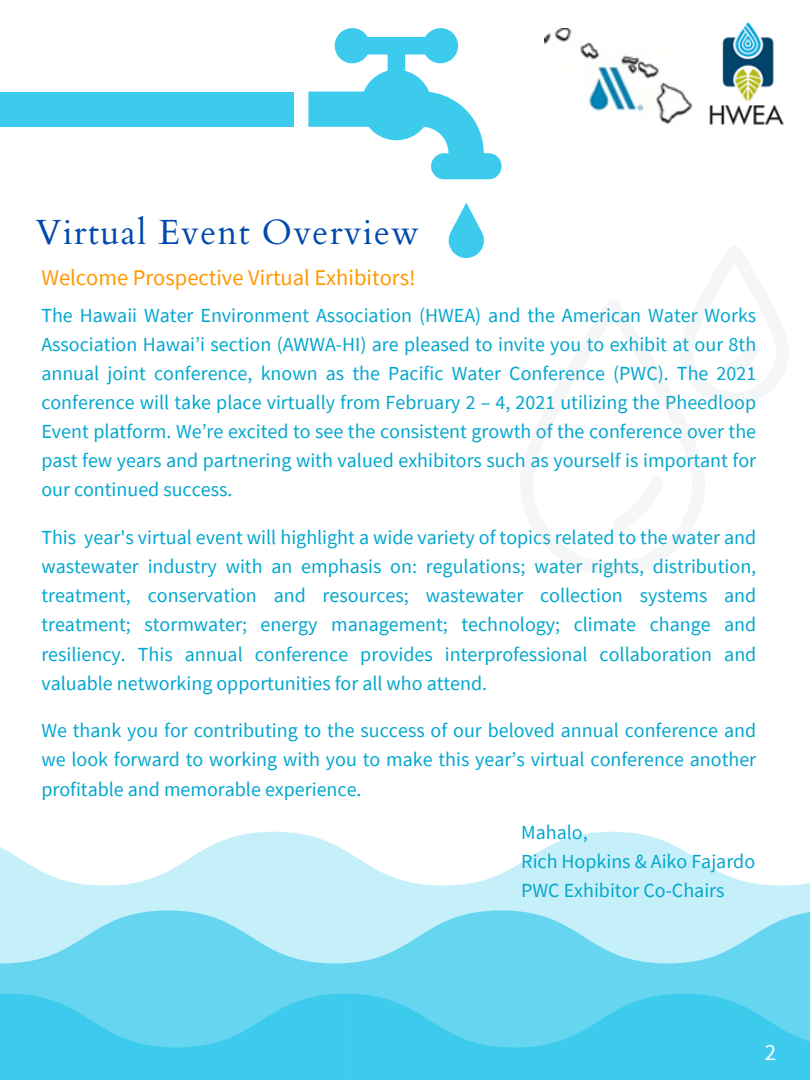
<style>
.page{position:relative;width:810px;height:1080px;background:#fff}
.page>*{position:absolute;margin:0;border:0;box-sizing:border-box;transform-origin:0 0}
.t1{font:35px "Cardo";letter-spacing:.04em;color:#004aad}
.t2{font:23.06px "Source Sans Pro";color:#fff}
.t3{font:22.5px "Source Sans Pro";color:#ff9800}
.t4{font:20px/29.1px "Source Sans Pro";color:#03a7cf;text-align:justify}
</style>
<div class="page">
<svg style="left:0;top:832px;width:274px;height:78px;fill:#c5eff9"></svg>
<svg style="left:274px;top:832px;width:536px;height:78px;fill:#c5eff9"></svg>
<svg style="left:345px;top:910px;width:465px;height:84px;background:#84ddf2"></svg>
<svg style="left:0;top:910px;width:345px;height:170px;background:#66d5f0"></svg>
<svg style="left:345px;top:994px;width:465px;height:86px;background:#47cded"></svg>
<div style="left:0;top:93px;width:294px;height:34px;background:#3ccaed"></div>
<svg style="left:449px;top:203px;width:35px;height:55px"></svg>
<svg style="left:308px;top:28px;width:194px;height:151px"></svg>
<img style="left:709px;top:22px;width:75px;height:103px">
<img style="left:545px;top:28px;width:148px;height:97px">
<h1 class="t1" style="left:36px;top:209px;width:385px">Virtual Event Overview</h1>
<p class="t3" style="left:41px;top:263px;width:376px">Welcome Prospective Virtual Exhibitors!</p>
<p class="t4" style="left:41px;top:300px;width:717px">The Hawaii Water Environment Association (HWEA) and the American Water Works Association Hawai’i section (AWWA-HI) are pleased to invite you to exhibit at our 8th annual joint conference, known as the Pacific Water Conference (PWC). The 2021 conference will take place virtually from February 2 – 4, 2021 utilizing the Pheedloop Event platform. We’re excited to see the consistent growth of the conference over the past few years and partnering with valued exhibitors such as yourself is important for our continued success.</p>
<p class="t4" style="left:41px;top:523px;width:717px">This year's virtual event will highlight a wide variety of topics related to the water and wastewater industry with an emphasis on: regulations; water rights, distribution, treatment, conservation and resources; wastewater collection systems and treatment; stormwater; energy management; technology; climate change and resiliency. This annual conference provides interprofessional collaboration and valuable networking opportunities for all who attend.</p>
<p class="t4" style="left:41px;top:716px;width:716px">We thank you for contributing to the success of our beloved annual conference and we look forward to working with you to make this year’s virtual conference another profitable and memorable experience.</p>
<p class="t4" style="left:521px;top:817px;width:235px;text-align:left">Mahalo,<br>Rich Hopkins &amp; Aiko Fajardo<br>PWC Exhibitor Co-Chairs</p>
<p class="t2" style="left:765px;top:1037px;width:13px">2</p>
</div>
